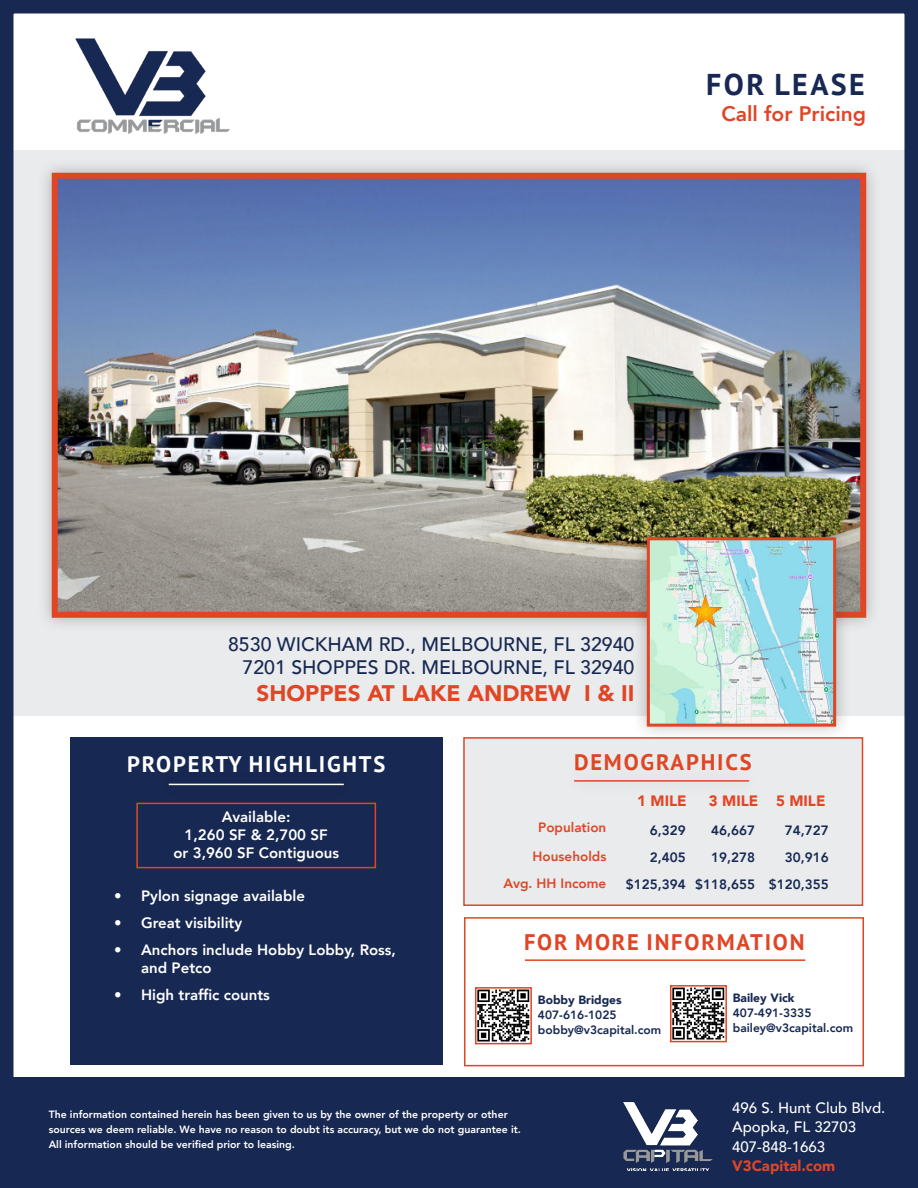
<style>
.page{position:relative;width:918px;height:1188px;background:#fff}
.page>*{position:absolute;margin:0;border:0;box-sizing:border-box;transform-origin:0 0}
.t1{font:700 30px "PT Sans";letter-spacing:.08em;color:#172852}
.t2{font:700 22.5px "PT Sans";letter-spacing:.08em;color:#e04626}
.t3{font:900 22.5px "Avenir";color:#e04626}
.t4{font:700 22.5px "PT Sans";letter-spacing:.08em;color:#fff}
.t5{font:800 21px "Avenir";color:#e04626}
.t6{font:500 19.5px "Avenir";color:#172852}
.t7{font:800 15px/18px "Avenir";color:#fff}
.t8{font:500 15px "Avenir";color:#fff}
.t9{font:900 15px "Avenir";color:#e04626}
.t10{font:800 13.5px "Avenir";color:#172852}
.t11{font:800 13.5px "Avenir";color:#e04626}
.t12{font:800 12px "Avenir";color:#172852}
.t13{font:900 12px "Avenir";color:#172852}
.t14{font:800 10.5px/15px "Avenir";color:#fff}
</style>
<div class="page">
<img style="left:75px;top:38px;width:155px;height:96px">
<div style="left:0;top:150px;width:918px;height:566px;background:#e9ebec"></div>
<div style="left:36px;top:157px;width:846px;height:476px;background:#231f20;opacity:.3"></div>
<img style="left:59px;top:180px;width:800px;height:431px">
<div style="left:52px;top:173px;width:814px;height:445px;border:6px solid #e04626"></div>
<div style="left:632px;top:522px;width:219px;height:220px;background:#231f20;opacity:.3"></div>
<img style="left:651px;top:541px;width:181px;height:182px">
<div style="left:647px;top:537px;width:189px;height:190px;border:3px solid #e04626"></div>
<div style="left:0;top:1078px;width:918px;height:110px;background:#172852"></div>
<img style="left:478px;top:990px;width:51px;height:51px">
<div style="left:475px;top:987px;width:57px;height:57px;border:2px solid #e04626"></div>
<div style="left:70px;top:737px;width:372px;height:327px;background:#172852"></div>
<div style="left:464px;top:737px;width:398px;height:169px;background:#e9ebec"></div>
<div style="left:463px;top:737px;width:400px;height:169px;border:2px solid #e04626"></div>
<hr style="left:574px;top:780px;width:175px;height:2px;background:#e04626">
<div style="left:464px;top:917px;width:400px;height:149px;border:2px solid #e04626"></div>
<hr style="left:525px;top:959px;width:280px;height:2px;background:#e04626">
<img style="left:687px;top:594px;width:36px;height:35px">
<img style="left:624px;top:1103px;width:88px;height:67px">
<div style="left:156px;top:768px;width:201px;height:32px;background:#231f20;opacity:.3"></div>
<hr style="left:169px;top:784px;width:175px;height:1px;background:#fff">
<div style="left:136px;top:803px;width:240px;height:65px;border:2px solid #e04626"></div>
<img style="left:673px;top:988px;width:51px;height:51px">
<div style="left:670px;top:985px;width:57px;height:57px;border:2px solid #e04626"></div>
<div style="left:0;top:0;width:918px;height:1188px;border:14px solid #172852"></div>
<p class="t1" style="left:706px;top:65px;width:160px">FOR LEASE</p>
<p class="t5" style="left:721px;top:97px;width:146px">Call for Pricing</p>
<p class="t6" style="left:228px;top:627px;width:408px">8530 WICKHAM RD., MELBOURNE, FL 32940</p>
<p class="t6" style="left:243px;top:651px;width:393px">7201 SHOPPES DR. MELBOURNE, FL 32940</p>
<p class="t3" style="left:257px;top:674px;width:379px">SHOPPES AT LAKE ANDREW I &amp; II</p>
<p class="t4" style="left:127px;top:749px;width:260px">PROPERTY HIGHLIGHTS</p>
<p class="t7" style="left:222px;top:808px;width:70px">Available:</p>
<p class="t7" style="left:185px;top:826px;width:145px">1,260 SF &amp; 2,700 SF</p>
<p class="t7" style="left:173px;top:844px;width:167px">or 3,960 SF Contiguous</p>
<p class="t7" style="left:114px;top:887px;width:192px">• Pylon signage available</p>
<p class="t7" style="left:114px;top:914px;width:130px">• Great visibility</p>
<p class="t7" style="left:141px;top:941px;width:256px;text-indent:-27px">• Anchors include Hobby Lobby, Ross, and Petco</p>
<p class="t7" style="left:114px;top:986px;width:157px">• High traffic counts</p>
<p class="t2" style="left:574px;top:747px;width:179px">DEMOGRAPHICS</p>
<p class="t11" style="left:538px;top:817px;width:70px">Population</p>
<p class="t11" style="left:533px;top:845px;width:75px">Households</p>
<p class="t11" style="left:504px;top:872px;width:104px">Avg. HH Income</p>
<p class="t9" style="left:637px;top:788px;width:51px">1 MILE</p>
<p class="t9" style="left:709px;top:788px;width:118px">3 MILE 5 MILE</p>
<p class="t10" style="left:650px;top:820px;width:37px">6,329</p>
<p class="t10" style="left:650px;top:847px;width:37px">2,405</p>
<p class="t10" style="left:626px;top:874px;width:61px">$125,394</p>
<p class="t10" style="left:711px;top:820px;width:45px">46,667</p>
<p class="t10" style="left:711px;top:847px;width:45px">19,278</p>
<p class="t10" style="left:695px;top:874px;width:61px">$118,655</p>
<p class="t10" style="left:785px;top:820px;width:45px">74,727</p>
<p class="t10" style="left:785px;top:847px;width:45px">30,916</p>
<p class="t10" style="left:769px;top:874px;width:61px">$120,355</p>
<p class="t2" style="left:524px;top:927px;width:282px">FOR MORE INFORMATION</p>
<p class="t13" style="left:538px;top:990px;width:85px">Bobby Bridges</p>
<p class="t12" style="left:538px;top:1006px;width:80px">407-616-1025</p>
<p class="t12" style="left:538px;top:1021px;width:125px">bobby@v3capital.com</p>
<p class="t13" style="left:733px;top:988px;width:63px">Bailey Vick</p>
<p class="t12" style="left:733px;top:1004px;width:80px">407-491-3335</p>
<p class="t12" style="left:733px;top:1019px;width:122px">bailey@v3capital.com</p>
<p class="t14" style="left:49px;top:1107px;width:474px">The information contained herein has been given to us by the owner of the property or other sources we deem reliable. We have no reason to doubt its accuracy, but we do not guarantee it.<br>All information should be verified prior to leasing.</p>
<p class="t8" style="left:732px;top:1095px;width:155px">496 S. Hunt Club Blvd.</p>
<p class="t8" style="left:732px;top:1114px;width:125px">Apopka, FL 32703</p>
<p class="t8" style="left:732px;top:1134px;width:94px">407-848-1663</p>
<p class="t9" style="left:732px;top:1153px;width:105px">V3Capital.com</p>
</div>
